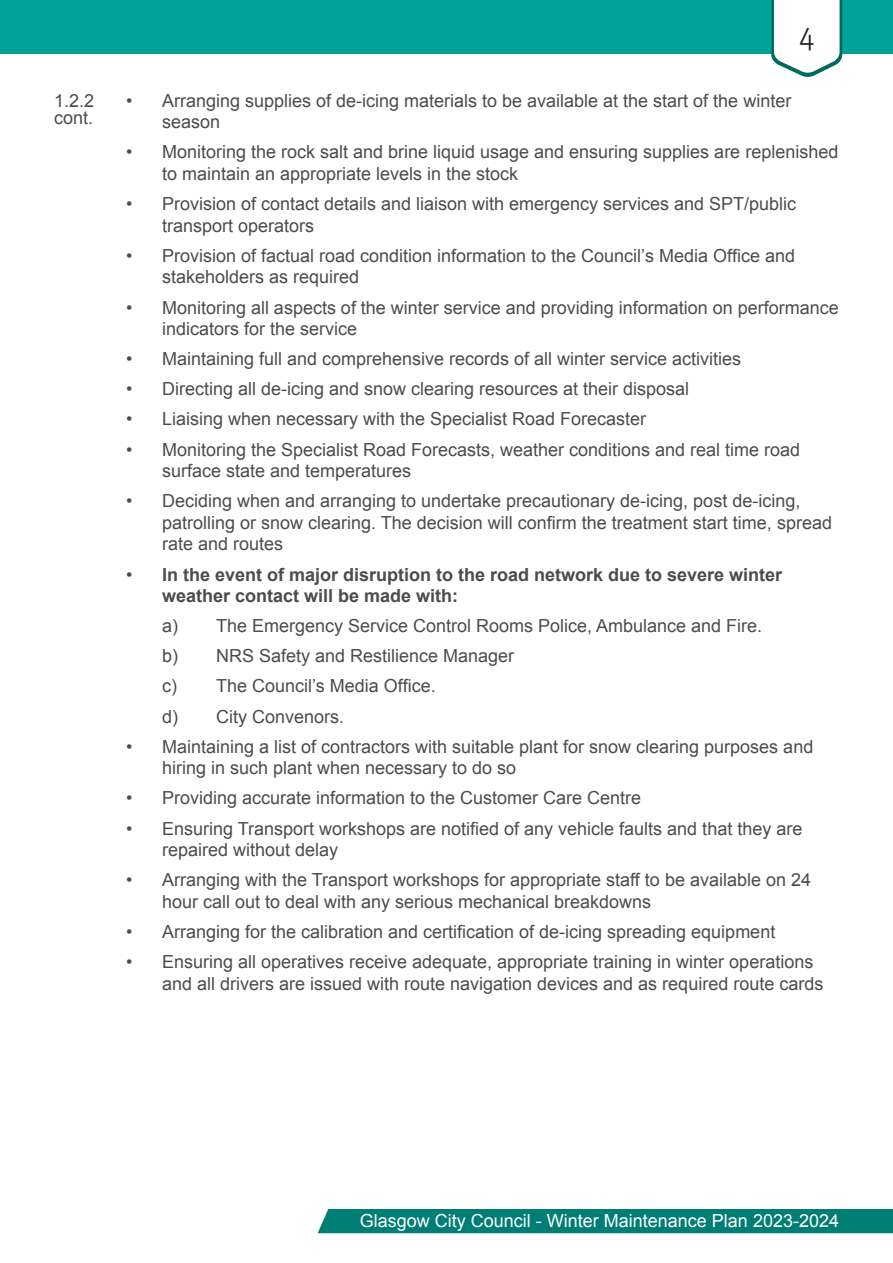
<style>
.page{position:relative;width:893px;height:1263px;background:#fff}
.page>*{position:absolute;margin:0;border:0;box-sizing:border-box;transform-origin:0 0}
.t1{font:100 36px "Adelle Condensed";color:#231f20}
.Bullets_main{font:18px/21.6px "Arial";color:#4b4c4d}
.Bullets_main-2{font:700 18px/21.6px "Arial";color:#4b4c4d}
.t2{font:18px "Arial";color:#fff}
.s1{font-weight:400}
</style>
<div class="page">
<div style="left:0;top:0;width:893px;height:54px;background:#00a197"></div>
<svg style="left:771px;top:0;width:71px;height:77px"></svg>
<div style="left:318px;top:1209px;width:575px;height:24px;background:#007e76"></div>
<h1 class="t1" style="left:799px;top:14px;width:16px">4</h1>
<p class="Bullets_main" style="left:54px;top:90px;width:42px">1.2.2</p>
<p class="Bullets_main" style="left:162px;top:90px;width:631px;text-indent:-36px">• Arranging supplies of de-icing materials to be available at the start of the winter season</p>
<p class="Bullets_main" style="left:162px;top:141px;width:678px;text-indent:-36px">• Monitoring the rock salt and brine liquid usage and ensuring supplies are replenished to maintain an appropriate levels in the stock</p>
<p class="Bullets_main" style="left:162px;top:193px;width:636px;text-indent:-36px">• Provision of contact details and liaison with emergency services and SPT/public transport operators</p>
<p class="Bullets_main" style="left:162px;top:245px;width:635px;text-indent:-36px">• Provision of factual road condition information to the Council’s Media Office and stakeholders as required</p>
<p class="Bullets_main" style="left:162px;top:297px;width:678px;text-indent:-36px">• Monitoring all aspects of the winter service and providing information on performance indicators for the service</p>
<p class="Bullets_main" style="left:126px;top:348px;width:616px">• Maintaining full and comprehensive records of all winter service activities</p>
<p class="Bullets_main" style="left:126px;top:378px;width:564px">• Directing all de-icing and snow clearing resources at their disposal</p>
<p class="Bullets_main" style="left:126px;top:408px;width:521px">• Liaising when necessary with the Specialist Road Forecaster</p>
<p class="Bullets_main" style="left:162px;top:439px;width:640px;text-indent:-36px">• Monitoring the Specialist Road Forecasts, weather conditions and real time road surface state and temperatures</p>
<p class="Bullets_main" style="left:162px;top:490px;width:671px;text-indent:-36px">• Deciding when and arranging to undertake precautionary de-icing, post de-icing, patrolling or snow clearing. The decision will confirm the treatment start time, spread rate and routes</p>
<p class="Bullets_main-2" style="left:162px;top:564px;width:622px;text-indent:-36px"><span class="s1">•</span> In the event of major disruption to the road network due to severe winter weather contact will be made with:</p>
<p class="Bullets_main" style="left:162px;top:615px;width:602px">a) The Emergency Service Control Rooms Police, Ambulance and Fire.</p>
<p class="Bullets_main" style="left:162px;top:645px;width:354px">b) NRS Safety and Restilience Manager</p>
<p class="Bullets_main" style="left:162px;top:675px;width:275px">c) The Council’s Media Office.</p>
<p class="Bullets_main" style="left:162px;top:706px;width:184px">d) City Convenors.</p>
<p class="Bullets_main" style="left:162px;top:736px;width:653px;text-indent:-36px">• Maintaining a list of contractors with suitable plant for snow clearing purposes and hiring in such plant when necessary to do so</p>
<p class="Bullets_main" style="left:126px;top:787px;width:516px">• Providing accurate information to the Customer Care Centre</p>
<p class="Bullets_main" style="left:162px;top:817px;width:642px;text-indent:-36px">• Ensuring Transport workshops are notified of any vehicle faults and that they are repaired without delay</p>
<p class="Bullets_main" style="left:162px;top:869px;width:651px;text-indent:-36px">• Arranging with the Transport workshops for appropriate staff to be available on 24 hour call out to deal with any serious mechanical breakdowns</p>
<p class="Bullets_main" style="left:126px;top:921px;width:650px">• Arranging for the calibration and certification of de-icing spreading equipment</p>
<p class="Bullets_main" style="left:162px;top:951px;width:663px;text-indent:-36px">• Ensuring all operatives receive adequate, appropriate training in winter operations and all drivers are issued with route navigation devices and as required route cards</p>
<p class="Bullets_main" style="left:54px;top:107px;width:41px">cont.</p>
<p class="t2" style="left:360px;top:1209px;width:481px">Glasgow City Council - Winter Maintenance Plan 2023-2024</p>
</div>
